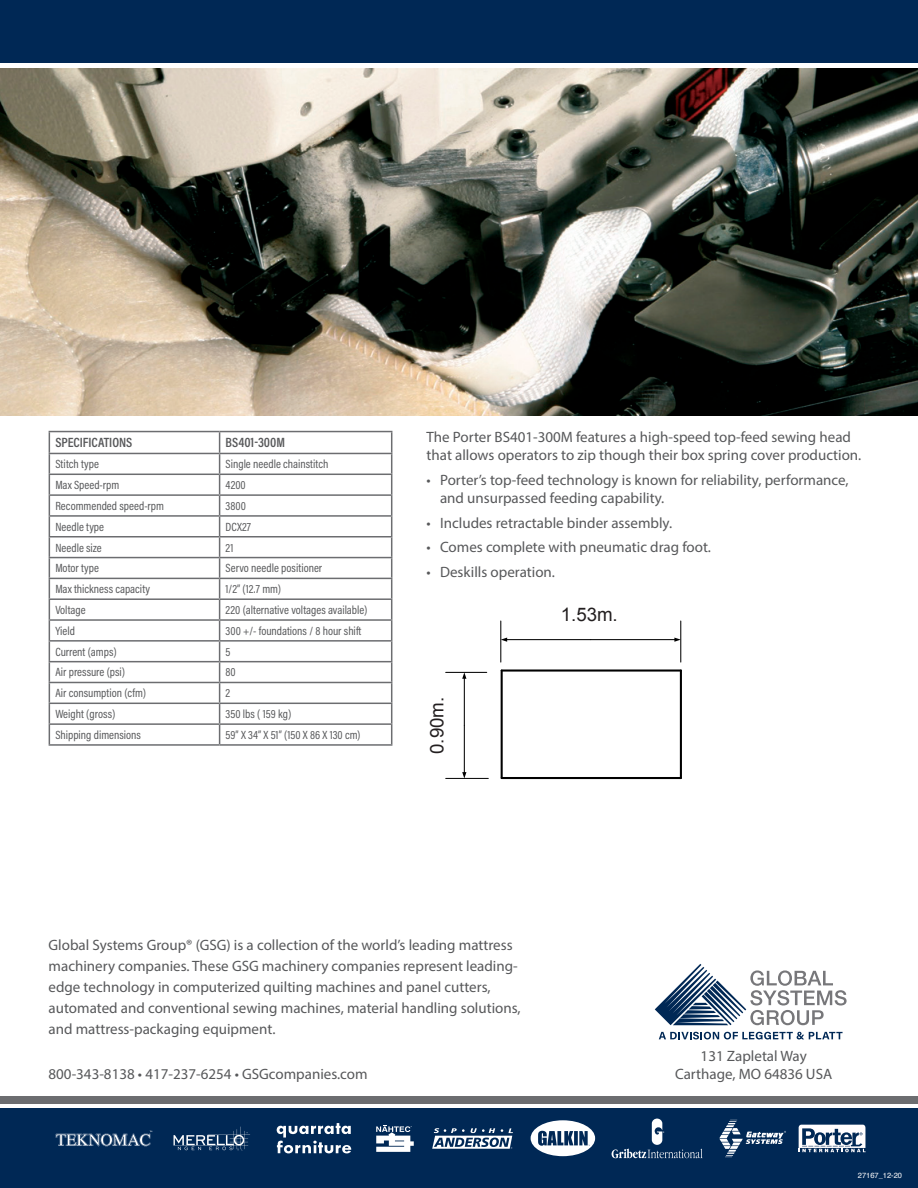
<style>
.page{position:relative;width:918px;height:1188px;background:#fff}
.page>*{position:absolute;margin:0;border:0;box-sizing:border-box;transform-origin:0 0}
.t1{font:18.75px "Arial";color:#231f20}
.t2{font:15px/21px "Myriad Pro";color:#57585a}
.t3{font:600 13.5px "Acumin Pro Cond";color:#57585a}
.t4{font:12px "Acumin Pro Cond";color:#57585a}
.t5{font:7.5px "Helvetica";color:#fff}
</style>
<div class="page">
<div style="left:0;top:1108px;width:918px;height:80px;background:#002855"></div>
<div style="left:0;top:1097px;width:918px;height:7px;background:#6c6d70"></div>
<svg style="left:655px;top:964px;width:192px;height:61px"></svg>
<svg style="left:659px;top:1032px;width:184px;height:8px"></svg>
<svg style="left:612px;top:1119px;width:91px;height:39px"></svg>
<svg style="left:799px;top:1125px;width:67px;height:27px"></svg>
<svg style="left:719px;top:1120px;width:67px;height:38px"></svg>
<svg style="left:531px;top:1120px;width:64px;height:36px"></svg>
<svg style="left:173px;top:1127px;width:77px;height:23px"></svg>
<svg style="left:56px;top:1131px;width:96px;height:15px"></svg>
<svg style="left:432px;top:1128px;width:81px;height:21px"></svg>
<svg style="left:376px;top:1125px;width:38px;height:27px"></svg>
<svg style="left:277px;top:1123px;width:74px;height:30px"></svg>
<div style="left:0;top:0;width:918px;height:63px;background:#002855"></div>
<img style="left:0;top:68px;width:918px;height:348px">
<hr style="left:500px;top:621px;width:1px;height:41px;background:#000">
<hr style="left:680px;top:621px;width:1px;height:41px;background:#000">
<hr style="left:507px;top:639px;width:84px;height:1px;background:#000">
<hr style="left:591px;top:639px;width:84px;height:1px;background:#000">
<svg style="left:501px;top:638px;width:6px;height:4px"></svg>
<svg style="left:674px;top:638px;width:7px;height:4px"></svg>
<hr style="left:446px;top:778px;width:42px;height:1px;background:#000">
<hr style="left:446px;top:672px;width:41px;height:1px;background:#000">
<hr style="left:464px;top:725px;width:1px;height:48px;background:#000">
<hr style="left:464px;top:678px;width:1px;height:47px;background:#000">
<svg style="left:462px;top:772px;width:4px;height:6px"></svg>
<svg style="left:462px;top:672px;width:4px;height:7px"></svg>
<hr style="left:502px;top:669px;width:179px;height:3px;background:#000">
<hr style="left:680px;top:671px;width:2px;height:107px;background:#000">
<hr style="left:502px;top:777px;width:179px;height:2px;background:#000">
<hr style="left:501px;top:671px;width:2px;height:107px;background:#000">
<hr style="left:49px;top:431px;width:171px;height:1px;background:#6c6d70">
<hr style="left:220px;top:431px;width:172px;height:1px;background:#6c6d70">
<hr style="left:49px;top:453px;width:171px;height:1px;background:#6c6d70">
<hr style="left:220px;top:453px;width:172px;height:1px;background:#6c6d70">
<hr style="left:49px;top:474px;width:171px;height:1px;background:#6c6d70">
<hr style="left:220px;top:474px;width:172px;height:1px;background:#6c6d70">
<hr style="left:49px;top:494px;width:171px;height:2px;background:#6c6d70">
<hr style="left:220px;top:494px;width:172px;height:2px;background:#6c6d70">
<hr style="left:49px;top:515px;width:171px;height:2px;background:#6c6d70">
<hr style="left:220px;top:515px;width:172px;height:2px;background:#6c6d70">
<hr style="left:49px;top:536px;width:171px;height:2px;background:#6c6d70">
<hr style="left:220px;top:536px;width:172px;height:2px;background:#6c6d70">
<hr style="left:49px;top:557px;width:171px;height:1px;background:#6c6d70">
<hr style="left:220px;top:557px;width:172px;height:1px;background:#6c6d70">
<hr style="left:49px;top:578px;width:171px;height:1px;background:#6c6d70">
<hr style="left:220px;top:578px;width:172px;height:1px;background:#6c6d70">
<hr style="left:49px;top:598px;width:171px;height:2px;background:#6c6d70">
<hr style="left:220px;top:598px;width:172px;height:2px;background:#6c6d70">
<hr style="left:49px;top:619px;width:171px;height:2px;background:#6c6d70">
<hr style="left:220px;top:619px;width:172px;height:2px;background:#6c6d70">
<hr style="left:49px;top:640px;width:171px;height:2px;background:#6c6d70">
<hr style="left:220px;top:640px;width:172px;height:2px;background:#6c6d70">
<hr style="left:49px;top:661px;width:171px;height:1px;background:#6c6d70">
<hr style="left:220px;top:661px;width:172px;height:1px;background:#6c6d70">
<hr style="left:49px;top:682px;width:171px;height:1px;background:#6c6d70">
<hr style="left:220px;top:682px;width:172px;height:1px;background:#6c6d70">
<hr style="left:49px;top:703px;width:171px;height:1px;background:#6c6d70">
<hr style="left:220px;top:703px;width:172px;height:1px;background:#6c6d70">
<hr style="left:49px;top:723px;width:171px;height:2px;background:#6c6d70">
<svg style="left:49px;top:432px;width:1px;height:312px"></svg>
<hr style="left:220px;top:723px;width:172px;height:2px;background:#6c6d70">
<svg style="left:219px;top:432px;width:1px;height:312px"></svg>
<svg style="left:391px;top:432px;width:1px;height:312px"></svg>
<hr style="left:49px;top:744px;width:171px;height:2px;background:#6c6d70">
<hr style="left:220px;top:744px;width:172px;height:2px;background:#6c6d70">
<p class="t3" style="left:55px;top:434px;width:79px">SPECIFICATIONS</p>
<p class="t3" style="left:226px;top:434px;width:61px">BS401-300M</p>
<p class="t4" style="left:55px;top:456px;width:45px">Stitch type</p>
<p class="t4" style="left:226px;top:456px;width:104px">Single needle chainstitch</p>
<p class="t4" style="left:55px;top:477px;width:65px">Max Speed-rpm</p>
<p class="t4" style="left:226px;top:477px;width:22px">4200</p>
<p class="t4" style="left:55px;top:498px;width:110px">Recommended speed-rpm</p>
<p class="t4" style="left:226px;top:498px;width:22px">3800</p>
<p class="t4" style="left:55px;top:519px;width:50px">Needle type</p>
<p class="t4" style="left:226px;top:519px;width:27px">DCX27</p>
<p class="t4" style="left:55px;top:540px;width:48px">Needle size</p>
<p class="t4" style="left:226px;top:540px;width:9px">21</p>
<p class="t4" style="left:55px;top:561px;width:45px">Motor type</p>
<p class="t4" style="left:226px;top:561px;width:98px">Servo needle positioner</p>
<p class="t4" style="left:55px;top:581px;width:96px">Max thickness capacity</p>
<p class="t4" style="left:226px;top:581px;width:57px">1/2” (12.7 mm)</p>
<p class="t4" style="left:55px;top:602px;width:32px">Voltage</p>
<p class="t4" style="left:226px;top:602px;width:143px">220 (alternative voltages available)</p>
<p class="t4" style="left:55px;top:623px;width:21px">Yield</p>
<p class="t4" style="left:226px;top:623px;width:137px">300 +/- foundations / 8 hour shift</p>
<p class="t4" style="left:55px;top:644px;width:63px">Current (amps)</p>
<p class="t4" style="left:226px;top:644px;width:6px">5</p>
<p class="t4" style="left:55px;top:665px;width:71px">Air pressure (psi)</p>
<p class="t4" style="left:226px;top:665px;width:12px">80</p>
<p class="t4" style="left:55px;top:685px;width:92px">Air consumption (cfm)</p>
<p class="t4" style="left:226px;top:685px;width:6px">2</p>
<p class="t4" style="left:55px;top:706px;width:61px">Weight (gross)</p>
<p class="t4" style="left:226px;top:706px;width:67px">350 lbs ( 159 kg)</p>
<p class="t4" style="left:55px;top:727px;width:87px">Shipping dimensions</p>
<p class="t4" style="left:226px;top:727px;width:137px">59” X 34” X 51” (150 X 86 X 130 cm)</p>
<p class="t2" style="left:427px;top:428px;width:436px;line-height:18px">The Porter BS401-300M features a high-speed top-feed sewing head that allows operators to zip though their box spring cover production.</p>
<p class="t2" style="left:440px;top:471px;width:410px;line-height:18px;text-indent:-14px">• Porter’s top-feed technology is known for reliability, performance, and unsurpassed feeding capability.</p>
<p class="t2" style="left:427px;top:512px;width:247px">• Includes retractable binder assembly.</p>
<p class="t2" style="left:427px;top:537px;width:286px">• Comes complete with pneumatic drag foot.</p>
<p class="t2" style="left:427px;top:561px;width:130px">• Deskills operation.</p>
<p class="t1" style="left:425px;top:754px;width:59px;rotate:-90deg">0.90m.</p>
<p class="t1" style="left:561px;top:603px;width:59px">1.53m.</p>
<p class="t2" style="left:49px;top:934px;width:474px">Global Systems Group® (GSG) is a collection of the world’s leading mattress machinery companies. These GSG machinery companies represent leading&shy;edge technology in computerized quilting machines and panel cutters, automated and conventional sewing machines, material handling solutions, and mattress-packaging equipment.</p>
<p class="t2" style="left:49px;top:1064px;width:321px">800-343-8138 • 417-237-6254 • GSGcompanies.com</p>
<p class="t2" style="left:701px;top:1046px;width:108px">131 Zapletal Way</p>
<p class="t2" style="left:675px;top:1064px;width:159px">Carthage, MO 64836 USA</p>
<p class="t5" style="left:858px;top:1170px;width:46px">27167_12-20</p>
</div>
